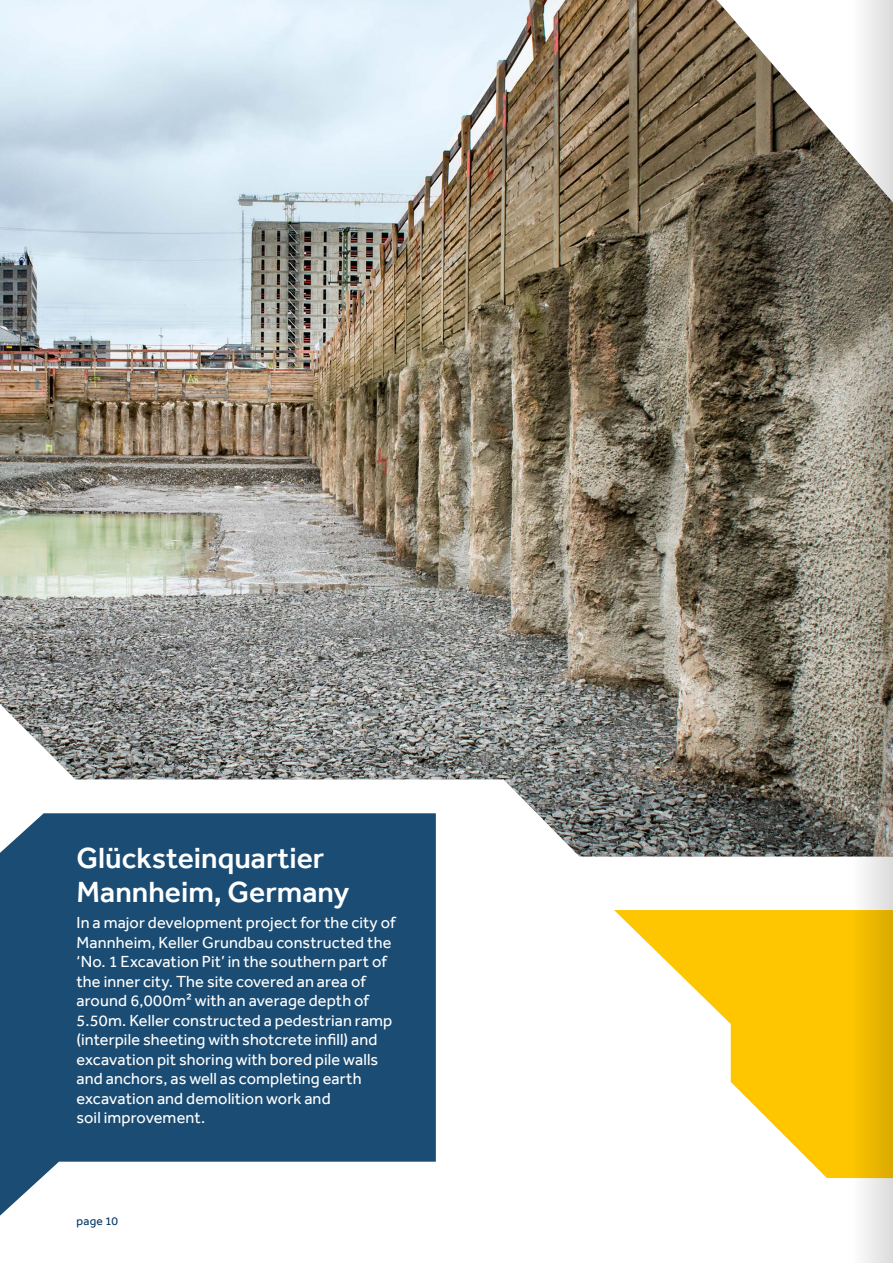
<style>
.page{position:relative;width:893px;height:1263px;background:#fff}
.page>*{position:absolute;margin:0;border:0;box-sizing:border-box;transform-origin:0 0}
.t1{font:500 30px/33.8px "Effra";color:#fff}
.t2{font:16.5px/19.5px "Effra";letter-spacing:.005em;color:#fff}
.t3{font:12px "Effra";letter-spacing:.02em;color:#003865}
</style>
<div class="page">
<img style="left:0;top:0;width:851px;height:856px">
<svg style="left:614px;top:910px;width:237px;height:268px;fill:#fdc600"></svg>
<svg style="left:0;top:813px;width:436px;height:403px;background:#386386"></svg>
<svg style="left:851px;top:0;width:42px;height:1263px;background:#b8aa7b"></svg>
<h1 class="t1" style="left:77px;top:841px;width:274px">Glücksteinquartier<br>Mannheim, Germany</h1>
<p class="t2" style="left:77px;top:913px;width:320px">In a major development project for the city of Mannheim, Keller Grundbau constructed the ‘No. 1 Excavation Pit’ in the southern part of the inner city. The site covered an area of around 6,000m² with an average depth of 5.50m. Keller constructed a pedestrian ramp (interpile sheeting with shotcrete infill) and excavation pit shoring with bored pile walls and anchors, as well as completing earth excavation and demolition work and<br>soil improvement.</p>
<p class="t3" style="left:77px;top:1213px;width:43px">page 10</p>
</div>
